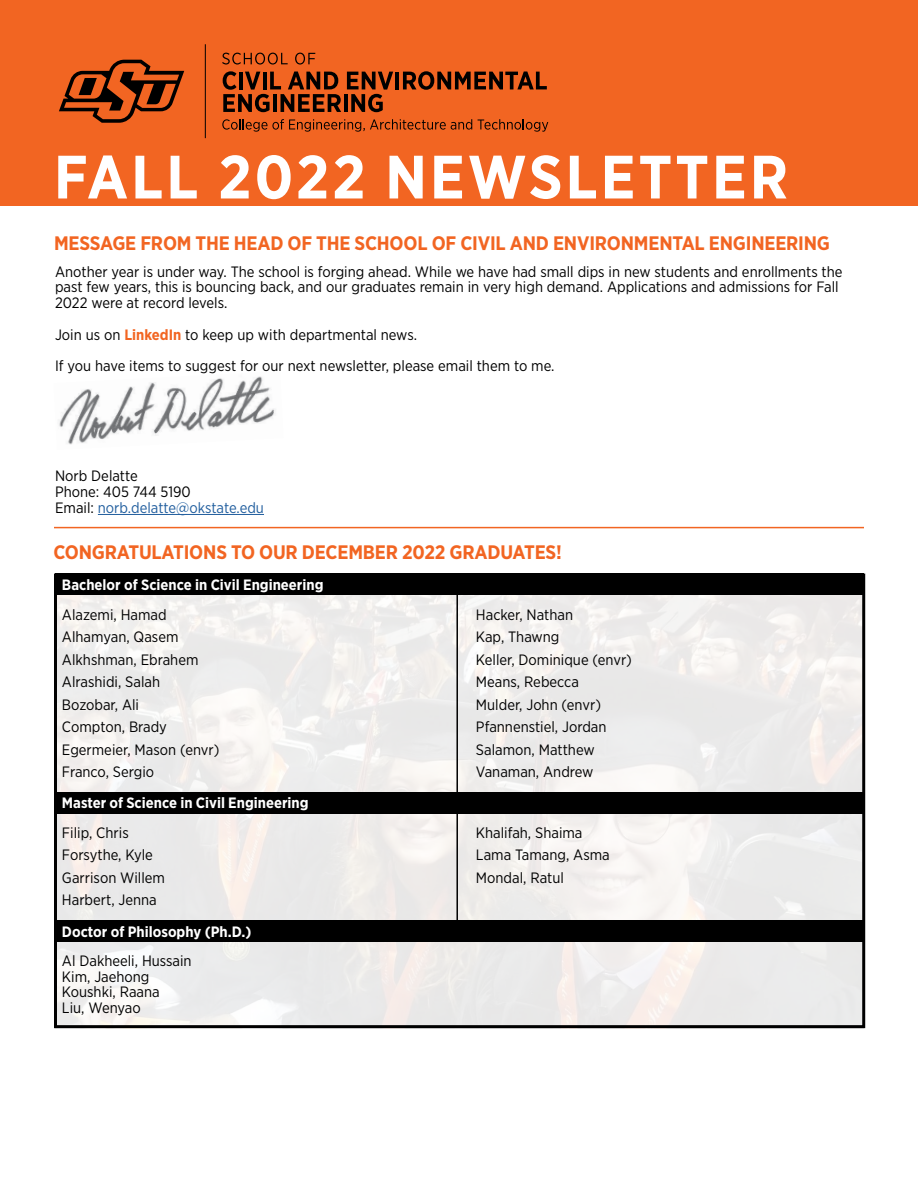
<style>
.page{position:relative;width:918px;height:1188px;background:#fff}
.page>*{position:absolute;margin:0;border:0;box-sizing:border-box;transform-origin:0 0}
.t1{font:700 61.05px "Gotham Narrow";letter-spacing:.05em;color:#fff}
.t2{font:700 19.5px "Gotham Narrow";letter-spacing:-.01em;color:#f26522}
.t3{font:15px/22.5px "Gotham Narrow";color:#000}
.t4{font:700 15px "Gotham Narrow";color:#fff}
.s1{font-weight:700;color:#f26522}
.s2{color:#215e9e}
</style>
<div class="page">
<div style="left:0;top:0;width:918px;height:205px;background:#f26522"></div>
<img style="left:58px;top:376px;width:218px;height:69px">
<hr style="left:98px;top:514px;width:166px;height:1px;background:#215e9e">
<hr style="left:205px;top:44px;width:1px;height:94px;background:#000">
<svg style="left:59px;top:59px;width:126px;height:64px"></svg>
<hr style="left:395px;top:72px;width:4px;height:17px;background:#000">
<svg style="left:403px;top:71px;width:144px;height:19px"></svg>
<svg style="left:223px;top:71px;width:118px;height:41px"></svg>
<hr style="left:344px;top:94px;width:4px;height:18px;background:#000">
<svg style="left:347px;top:72px;width:46px;height:40px"></svg>
<svg style="left:222px;top:53px;width:66px;height:12px"></svg>
<svg style="left:295px;top:53px;width:20px;height:12px"></svg>
<svg style="left:222px;top:119px;width:250px;height:13px"></svg>
<svg style="left:478px;top:119px;width:70px;height:13px"></svg>
<hr style="left:54px;top:527px;width:810px;height:1px;background:#f26522">
<hr style="left:456px;top:586px;width:2px;height:351px;background:#000">
<div style="left:56px;top:920px;width:808px;height:22px;background:#000"></div>
<div style="left:56px;top:792px;width:808px;height:22px;background:#000"></div>
<div style="left:56px;top:574px;width:808px;height:21px;background:#000"></div>
<div style="left:54px;top:574px;width:811px;height:454px;border:3px solid #000"></div>
<h1 class="t1" style="left:54px;top:138px;width:736px">FALL 2022 NEWSLETTER</h1>
<h2 class="t2" style="left:54px;top:230px;width:778px">MESSAGE FROM THE HEAD OF THE SCHOOL OF CIVIL AND ENVIRONMENTAL ENGINEERING</h2>
<p class="t3" style="left:55px;top:263px;width:789px;line-height:15.8px">Another year is under way. The school is forging ahead. While we have had small dips in new students and enrollments the past few years, this is bouncing back, and our graduates remain in very high demand. Applications and admissions for Fall<br>2022 were at record levels.</p>
<p class="t3" style="left:55px;top:318px;width:501px;line-height:31.5px">Join us on <span class="s1">LinkedIn</span> to keep up with departmental news.<br>If you have items to suggest for our next newsletter, please email them to me.</p>
<p class="t3" style="left:55px;top:468px;width:210px;line-height:15.8px">Norb Delatte<br>Phone: 405 744 5190<br>Email: <span class="s2">norb.delatte@okstate.edu</span></p>
<h2 class="t2" style="left:54px;top:539px;width:510px">CONGRATULATIONS TO OUR DECEMBER 2022 GRADUATES!</h2>
<p class="t4" style="left:62px;top:575px;width:263px">Bachelor of Science in Civil Engineering</p>
<p class="t3" style="left:62px;top:603px;width:159px">Alazemi, Hamad<br>Alhamyan, Qasem<br>Alkhshman, Ebrahem<br>Alrashidi, Salah<br>Bozobar, Ali<br>Compton, Brady<br>Egermeier, Mason (envr)<br>Franco, Sergio</p>
<p class="t3" style="left:476px;top:603px;width:157px">Hacker, Nathan<br>Kap, Thawng<br>Keller, Dominique (envr)<br>Means, Rebecca<br>Mulder, John (envr)<br>Pfannenstiel, Jordan<br>Salamon, Matthew<br>Vanaman, Andrew</p>
<p class="t4" style="left:62px;top:793px;width:248px">Master of Science in Civil Engineering</p>
<p class="t3" style="left:62px;top:821px;width:105px">Filip, Chris<br>Forsythe, Kyle<br>Garrison Willem<br>Harbert, Jenna</p>
<p class="t3" style="left:476px;top:821px;width:135px">Khalifah, Shaima<br>Lama Tamang, Asma<br>Mondal, Ratul</p>
<p class="t4" style="left:62px;top:922px;width:191px">Doctor of Philosophy (Ph.D.)</p>
<p class="t3" style="left:62px;top:952px;width:131px;line-height:15.8px">Al Dakheeli, Hussain<br>Kim, Jaehong<br>Koushki, Raana<br>Liu, Wenyao</p>
</div>
